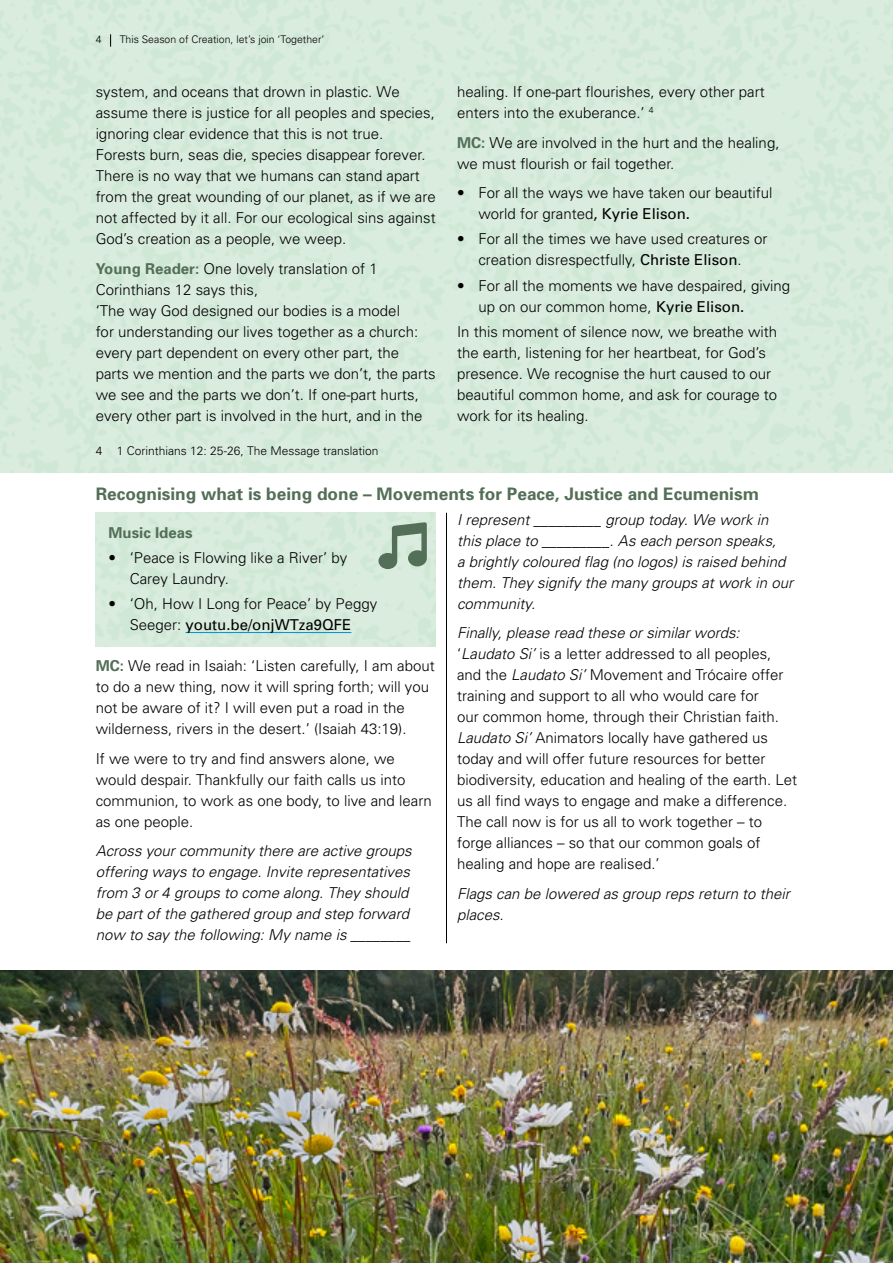
<style>
.page{position:relative;width:893px;height:1263px;background:#fff}
.page>*{position:absolute;margin:0;border:0;box-sizing:border-box;transform-origin:0 0}
.t1{font:700 17.25px "Univers";color:#536f57}
.t2{font:300 15px/21px "Univers";color:#000}
.t3{font:italic 300 15px/21px "Univers";color:#000}
.t4{font:700 15px "Univers";color:#536f57}
.t5{font:300 12px "Univers";color:#000}
.t6{font:300 10.5px "Univers";color:#000}
.s1{font-weight:700;color:#536f57}
.s2{font-weight:400}
.s3{font-style:italic}
</style>
<div class="page">
<hr style="left:446px;top:513px;width:1px;height:430px;background:#000">
<hr style="left:186px;top:632px;width:165px;height:1px;background:#0090d7">
<svg style="left:378px;top:522px;width:49px;height:47px;background:#9ab19e"></svg>
<svg style="left:110px;top:34px;width:1px;height:13px"></svg>
<img style="left:0;top:971px;width:893px;height:292px">
<p class="t6" style="left:96px;top:33px;width:7px">4</p>
<p class="t6" style="left:120px;top:33px;width:206px">This Season of Creation, let’s join ‘Together’</p>
<p class="t2" style="left:96px;top:81px;width:342px">system, and oceans that drown in plastic. We assume there is justice for all peoples and species, ignoring clear evidence that this is not true.<br>Forests burn, seas die, species disappear forever.<br>There is no way that we humans can stand apart from the great wounding of our planet, as if we are not affected by it all. For our ecological sins against God’s creation as a people, we weep.</p>
<p class="t2" style="left:96px;top:257px;width:341px"><span class="s1">Young Reader:</span> One lovely translation of 1<br>Corinthians 12 says this,<br>‘The way God designed our bodies is a model<br>for understanding our lives together as a church: every part dependent on every other part, the parts we mention and the parts we don’t, the parts we see and the parts we don’t. If one-part hurts, every other part is involved in the hurt, and in the</p>
<p class="t5" style="left:96px;top:443px;width:284px">4 1 Corinthians 12: 25-26, The Message translation</p>
<p class="t2" style="left:457px;top:81px;width:309px">healing. If one-part flourishes, every other part enters into the exuberance.’ <sup>4</sup></p>
<p class="t2" style="left:457px;top:131px;width:324px"><span class="s1">MC:</span> We are involved in the hurt and the healing, we must flourish or fail together.</p>
<p class="t2" style="left:478px;top:182px;width:296px;text-indent:-21px">• For all the ways we have taken our beautiful world for granted<span class="s2">, Kyrie Elison.</span></p>
<p class="t2" style="left:457px;top:228px;width:312px;text-align:center">• For all the times we have used creatures or creation disrespectfully, <span class="s2">Christe Elison</span>.</p>
<p class="t2" style="left:478px;top:274px;width:313px;text-indent:-21px">• For all the moments we have despaired, giving up on our common home, <span class="s2">Kyrie Elison.</span></p>
<p class="t2" style="left:457px;top:321px;width:322px">In this moment of silence now, we breathe with the earth, listening for her heartbeat, for God’s presence. We recognise the hurt caused to our beautiful common home, and ask for courage to work for its healing.</p>
<p class="t1" style="left:96px;top:483px;width:665px">Recognising what is being done – Movements for Peace, Justice and Ecumenism</p>
<p class="t4" style="left:108px;top:523px;width:86px">Music Ideas</p>
<p class="t2" style="left:130px;top:547px;width:219px;text-indent:-21px">• ‘Peace is Flowing like a River’ by<br>Carey Laundry.</p>
<p class="t2" style="left:108px;top:593px;width:270px;text-align:center">• ‘Oh, How I Long for Peace’ by Peggy<br>Seeger: <span class="s2">youtu.be/onjWTza9QFE</span></p>
<p class="t2" style="left:96px;top:655px;width:341px"><span class="s1">MC:</span> We read in Isaiah: ‘Listen carefully, I am about to do a new thing, now it will spring forth; will you not be aware of it? I will even put a road in the wilderness, rivers in the desert.’ (Isaiah 43:19).</p>
<p class="t2" style="left:96px;top:748px;width:337px">If we were to try and find answers alone, we would despair. Thankfully our faith calls us into communion, to work as one body, to live and learn as one people.</p>
<p class="t3" style="left:96px;top:840px;width:317px">Across your community there are active groups offering ways to engage. Invite representatives from 3 or 4 groups to come along. They should be part of the gathered group and step forward now to say the following: My name is ________</p>
<p class="t3" style="left:457px;top:509px;width:337px">I represent _________ group today. We work in this place to _________. As each person speaks,<br>a brightly coloured flag (no logos) is raised behind them. They signify the many groups at work in our community.</p>
<p class="t2" style="left:457px;top:622px;width:342px"><span class="s3">Finally, please read these or similar words: </span>‘<span class="s3">Laudato Si’</span> is a letter addressed to all peoples, and the <span class="s3">Laudato Si’</span> Movement and Trócaire offer training and support to all who would care for<br>our common home, through their Christian faith.<br><span class="s3">Laudato Si’</span> Animators locally have gathered us today and will offer future resources for better biodiversity, education and healing of the earth. Let us all find ways to engage and make a difference.<br>The call now is for us all to work together – to forge alliances – so that our common goals of healing and hope are realised.’</p>
<p class="t3" style="left:457px;top:883px;width:334px">Flags can be lowered as group reps return to their places.</p>
</div>
